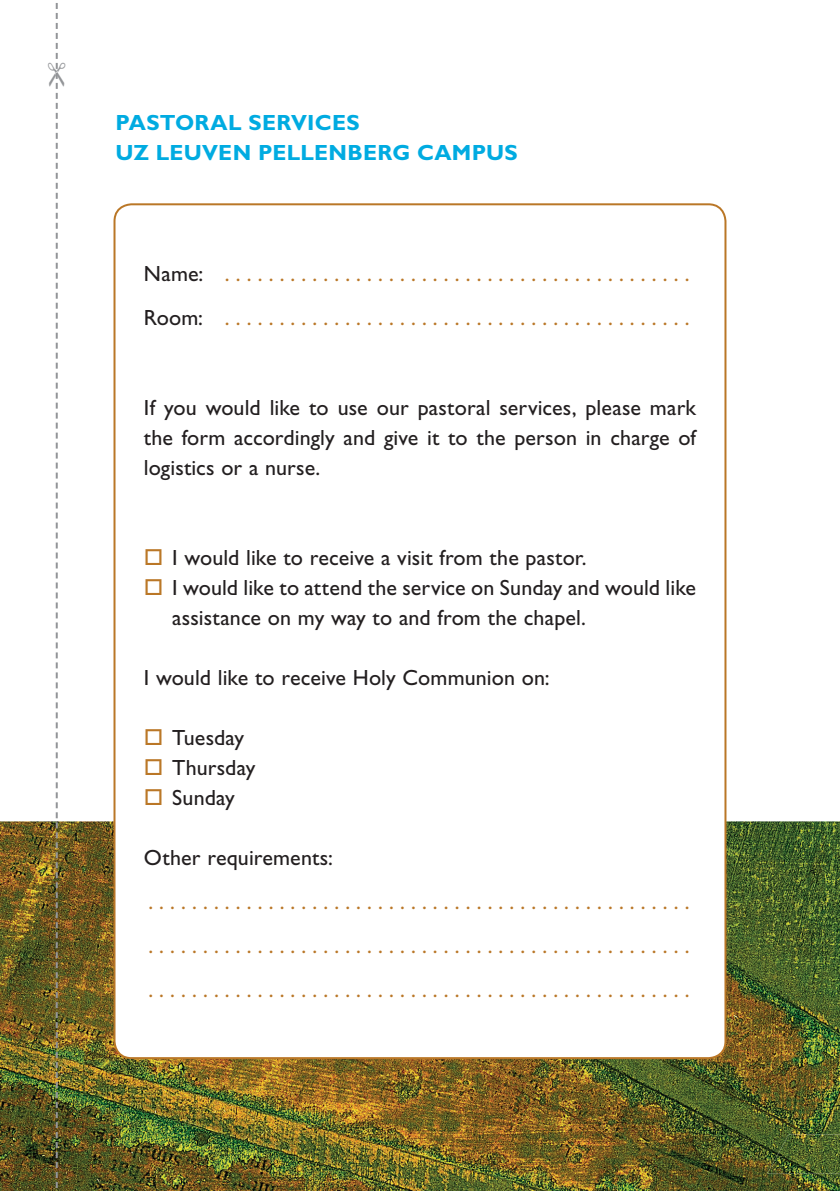
<style>
.page{position:relative;width:840px;height:1191px;background:#fff}
.page>*{position:absolute;margin:0;border:0;box-sizing:border-box;transform-origin:0 0}
.t1{font:22px/30px "Gill Sans Std";letter-spacing:.005em;color:#231f20;text-align:justify}
.t2{font:22px/44px "Gill Sans Std";letter-spacing:.005em;color:#ba7727}
.t3{font:700 22px/30px "Gill Sans Std";letter-spacing:.01em;color:#00abe1}
.s1{color:#231f20}
.s2{color:#ba7727}
</style>
<div class="page">
<img style="left:0;top:821px;width:839px;height:370px">
<img style="left:272px;top:1145px;width:296px;height:17px">
<img style="left:254px;top:1136px;width:2px;height:32px">
<img style="left:766px;top:1134px;width:73px;height:39px">
<img style="left:798px;top:1143px;width:9px;height:15px">
<div style="left:114px;top:204px;width:611px;height:854px;background:#fff;border-radius:17px"></div>
<svg style="left:48px;top:3px;width:18px;height:1188px"></svg>
<p class="t3" style="left:115px;top:108px;width:403px">PASTORAL SERVICES<br>UZ LEUVEN PELLENBERG CAMPUS</p>
<p class="t2" style="left:144px;top:251px;width:547px"><span class="s1">Name:</span> . . . . . . . . . . . . . . . . . . . . . . . . . . . . . . . . . . . . . . . . . . .<br><span class="s1">Room:</span> . . . . . . . . . . . . . . . . . . . . . . . . . . . . . . . . . . . . . . . . . . .</p>
<p class="t1" style="left:144px;top:392px;width:553px">If you would like to use our pastoral services, please mark the form accordingly and give it to the person in charge of logistics or a nurse.</p>
<p class="t1" style="left:144px;top:542px;width:444px"><span class="s2">□</span> I would like to receive a visit from the pastor.</p>
<p class="t1" style="left:172px;top:572px;width:525px;text-indent:-28px"><span class="s2">□</span> I would like to attend the service on Sunday and would like assistance on my way to and from the chapel.</p>
<p class="t1" style="left:144px;top:662px;width:407px">I would like to receive Holy Communion on:</p>
<p class="t1" style="left:144px;top:722px;width:102px"><span class="s2">□</span> Tuesday</p>
<p class="t1" style="left:144px;top:752px;width:113px"><span class="s2">□</span> Thursday</p>
<p class="t1" style="left:144px;top:782px;width:92px"><span class="s2">□</span> Sunday</p>
<p class="t1" style="left:144px;top:842px;width:191px">Other requirements:</p>
<p class="t2" style="left:148px;top:879px;width:542px;text-align:justify">. . . . . . . . . . . . . . . . . . . . . . . . . . . . . . . . . . . . . . . . . . . . . . . . . . . . . . . . . . . . . . . . . . . . . . . . . . . . . . . . . . . . . . . . . . . . . . . . . . . . . . . . . . . . . . . . . . . . . . . . . . . . . . . . . . . . . . . . . . . . . . . . . . . . . .</p>
</div>
